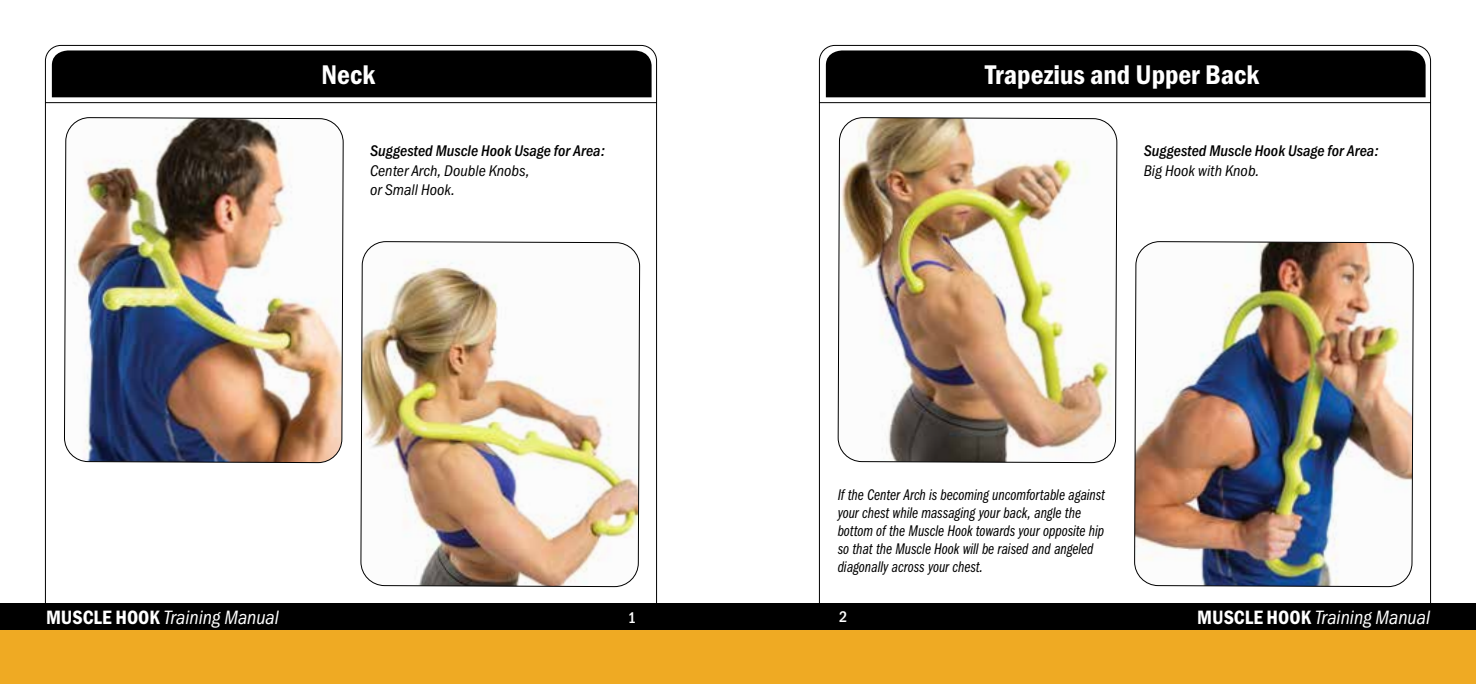
<style>
.page{position:relative;width:1476px;height:684px;background:#fff}
.page>*{position:absolute;margin:0;border:0;box-sizing:border-box;transform-origin:0 0}
.t1{font:28px "Franklin Gothic URW Con Dem";color:#fff}
.t2{font:20px "Franklin Gothic URW Con Boo Ita";color:#fff}
.t3{font:16px/18px "Franklin Gothic URW Com Boo Ita";color:#000}
.t4{font:16px "Franklin Gothic URW Con Med Ita";color:#000}
.t5{font:16px/19.2px "Franklin Gothic URW Con Boo Ita";color:#000}
.t6{font:500 16px "Franklin Gothic URW Con";color:#fff}
.s1{font-family:"Franklin Gothic URW Con Dem"}
</style>
<div class="page">
<img style="left:360px;top:44px;width:281px;height:544px">
<img style="left:63px;top:44px;width:281px;height:420px">
<div style="left:52px;top:50px;width:600px;height:47px;background:#000"></div>
<hr style="left:45px;top:102px;width:612px;height:1px;background:#000">
<div style="left:0;top:603px;width:738px;height:81px;background:#000"></div>
<div style="left:0;top:630px;width:738px;height:54px;background:#efaa23"></div>
<svg style="left:826px;top:50px;width:600px;height:47px;background:#121212"></svg>
<hr style="left:819px;top:102px;width:612px;height:1px;background:#000">
<div style="left:738px;top:603px;width:738px;height:81px;background:#000"></div>
<div style="left:738px;top:630px;width:738px;height:54px;background:#efaa23"></div>
<img style="left:1134px;top:44px;width:280px;height:544px">
<img style="left:837px;top:44px;width:281px;height:420px">
<h1 class="t1" style="left:321px;top:56px;width:55px">Neck</h1>
<h1 class="t1" style="left:985px;top:56px;width:276px">Trapezius and Upper Back</h1>
<p class="t4" style="left:370px;top:142px;width:236px">Suggested Muscle Hook Usage for Area:</p>
<p class="t5" style="left:370px;top:161px;width:161px">Center Arch, Double Knobs, or Small Hook.</p>
<p class="t4" style="left:1144px;top:142px;width:236px">Suggested Muscle Hook Usage for Area:</p>
<p class="t5" style="left:1144px;top:161px;width:117px">Big Hook with Knob.</p>
<p class="t3" style="left:838px;top:486px;width:269px">If the Center Arch is becoming uncomfortable against your chest while massaging your back, angle the bottom of the Muscle Hook towards your opposite hip so that the Muscle Hook will be raised and angeled diagonally across your chest.</p>
<p class="t2" style="left:46px;top:606px;width:234px"><span class="s1">MUSCLE HOOK</span> Training Manual</p>
<p class="t6" style="left:628px;top:607px;width:10px">1</p>
<p class="t6" style="left:839px;top:606px;width:10px">2</p>
<p class="t2" style="left:1197px;top:606px;width:234px"><span class="s1">MUSCLE HOOK</span> Training Manual</p>
</div>
